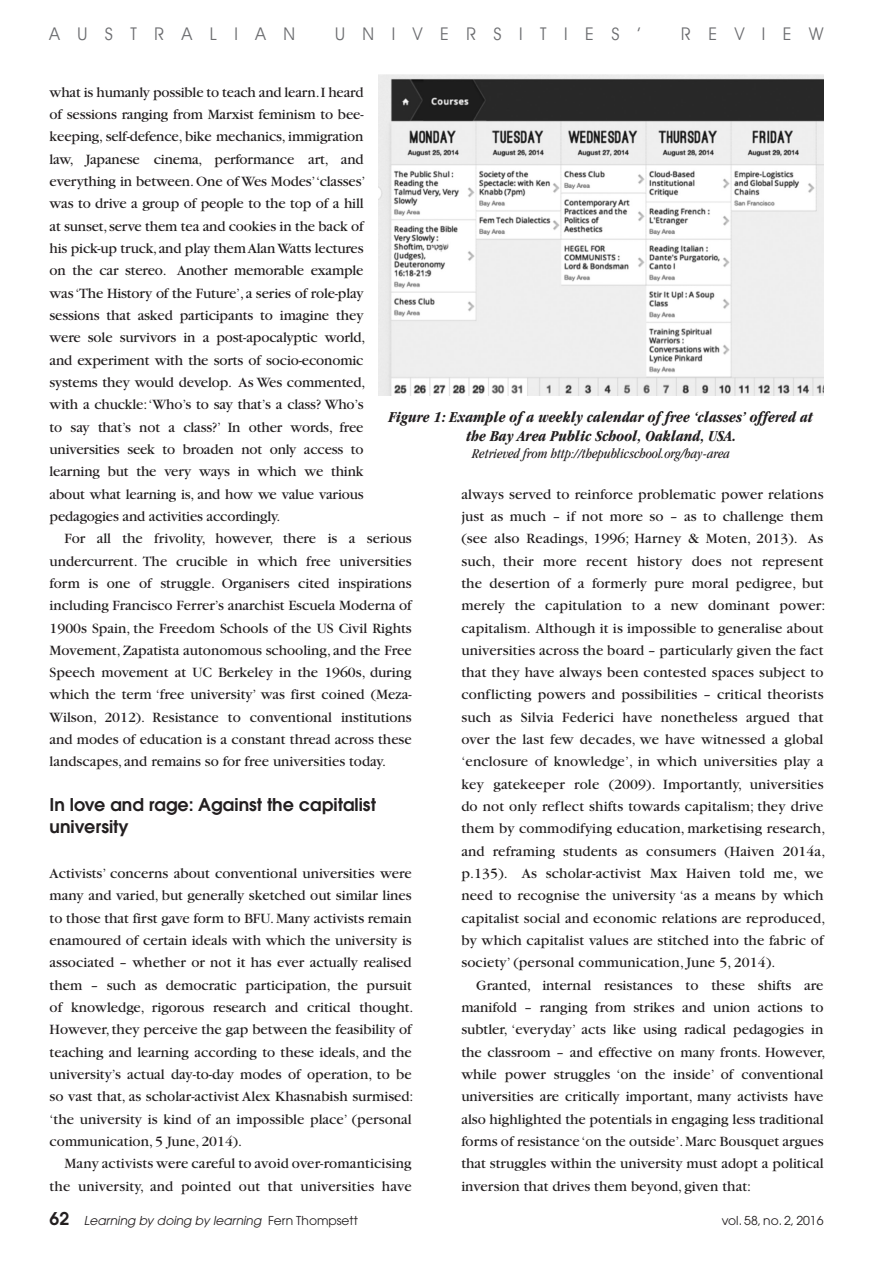
<style>
.page{position:relative;width:893px;height:1265px;background:#fff}
.page>*{position:absolute;margin:0;border:0;box-sizing:border-box;transform-origin:0 0}
.Heading_4__sub_headi{font:600 17.5px/22.4px "Avant Garde";color:#231f20}
.t1{font:17.5px "Avant Garde Bk BT Book";letter-spacing:1em;color:#6c6d70}
.Table_H1{font:italic 700 condensed 15.75px/18.9px "Garamond";color:#231f20;text-align:center}
.Body_Text{font:14.88px/22.4px "Garamond";color:#231f20}
.Body_Text_1st_Para{font:14.88px/22.4px "Garamond";color:#231f20}
.Table_H1-2{font:italic condensed 14px "Garamond";color:#231f20}
.t2{font:italic 12.25px "Avant Garde";color:#231f20}
.t3{font:12.25px "Avant Garde";color:#231f20}
.s1{font-weight:600;font-style:normal;font-size:17.5px}
.s2{font-style:normal}
</style>
<div class="page">
<img style="left:378px;top:74px;width:445px;height:321px">
<p class="t1" style="left:50px;top:23px;width:247px">AUSTRALIAN</p>
<p class="t1" style="left:335px;top:23px;width:307px">UNIVERSITIES’</p>
<p class="t1" style="left:681px;top:23px;width:144px">REVIEW</p>
<p class="Body_Text" style="left:50px;top:81px;width:317px">what is humanly possible to teach and learn. I heard of sessions ranging from Marxist feminism to bee&shy;keeping, self-defence, bike mechanics, immigration law, Japanese cinema, performance art, and everything in between. One of Wes Modes’‘classes’ was to drive a group of people to the top of a hill at sunset, serve them tea and cookies in the back of his pick-up truck, and play them Alan Watts lectures on the car stereo. Another memorable example was ‘The History of the Future’, a series of role-play sessions that asked participants to imagine they were sole survivors in a post-apocalyptic world, and experiment with the sorts of socio-economic systems they would develop. As Wes commented, with a chuckle: ‘Who’s to say that’s a class? Who’s to say that’s not a class?’ In other words, free universities seek to broaden not only access to learning but the very ways in which we think about what learning is, and how we value various pedagogies and activities accordingly.</p>
<p class="Body_Text" style="left:50px;top:528px;width:364px;text-align:justify;text-indent:15px">For all the frivolity, however, there is a serious undercurrent. The crucible in which free universities form is one of struggle. Organisers cited inspirations including Francisco Ferrer’s anarchist Escuela Moderna of 1900s Spain, the Freedom Schools of the US Civil Rights Movement, Zapatista autonomous schooling, and the Free Speech movement at UC Berkeley in the 1960s, during which the term ‘free university’ was first coined (Meza-Wilson, 2012). Resistance to conventional institutions and modes of education is a constant thread across these landscapes, and remains so for free universities today.</p>
<p class="Heading_4__sub_headi" style="left:50px;top:793px;width:328px">In love and rage: Against the capitalist university</p>
<p class="Body_Text_1st_Para" style="left:50px;top:862px;width:365px">Activists’ concerns about conventional universities were many and varied, but generally sketched out similar lines to those that first gave form to BFU. Many activists remain enamoured of certain ideals with which the university is associated – whether or not it has ever actually realised them – such as democratic participation, the pursuit of knowledge, rigorous research and critical thought.<br>However, they perceive the gap between the feasibility of teaching and learning according to these ideals, and the university’s actual day-to-day modes of operation, to be so vast that, as scholar-activist Alex Khasnabish surmised: ‘the university is kind of an impossible place’ (personal communication, 5 June, 2014).</p>
<p class="Body_Text" style="left:50px;top:1153px;width:364px;text-align:right">Many activists were careful to avoid over-romanticising the university, and pointed out that universities have</p>
<p class="Table_H1" style="left:389px;top:408px;width:426px">Figure 1: Example of a weekly calendar of free ‘classes’ offered at the Bay Area Public School, Oakland, USA.</p>
<p class="Table_H1-2" style="left:472px;top:446px;width:259px">Retrieved from http://thepublicschool.org/bay-area</p>
<p class="Body_Text" style="left:461px;top:483px;width:365px">always served to reinforce problematic power relations just as much – if not more so – as to challenge them (see also Readings, 1996; Harney &amp; Moten, 2013). As such, their more recent history does not represent the desertion of a formerly pure moral pedigree, but merely the capitulation to a new dominant power: capitalism. Although it is impossible to generalise about universities across the board – particularly given the fact that they have always been contested spaces subject to conflicting powers and possibilities – critical theorists such as Silvia Federici have nonetheless argued that over the last few decades, we have witnessed a global ‘enclosure of knowledge’, in which universities play a key gatekeeper role (2009). Importantly, universities do not only reflect shifts towards capitalism; they drive them by commodifying education, marketising research, and reframing students as consumers (Haiven 2014a, p.135). As scholar-activist Max Haiven told me, we need to recognise the university ‘as a means by which capitalist social and economic relations are reproduced, by which capitalist values are stitched into the fabric of society’ (personal communication, June 5, 2014).</p>
<p class="Body_Text" style="left:461px;top:974px;width:365px;text-indent:15px">Granted, internal resistances to these shifts are manifold – ranging from strikes and union actions to subtler, ‘everyday’ acts like using radical pedagogies in the classroom – and effective on many fronts. However, while power struggles ‘on the inside’ of conventional universities are critically important, many activists have also highlighted the potentials in engaging less traditional forms of resistance ‘on the outside’. Marc Bousquet argues that struggles within the university must adopt a political inversion that drives them beyond, given that:</p>
<p class="t2" style="left:50px;top:1214px;width:310px"><span class="s1">62</span> Learning by doing by learning <span class="s2">Fern Thompsett</span></p>
<p class="t3" style="left:722px;top:1214px;width:103px">vol. 58, no. 2, 2016</p>
</div>
